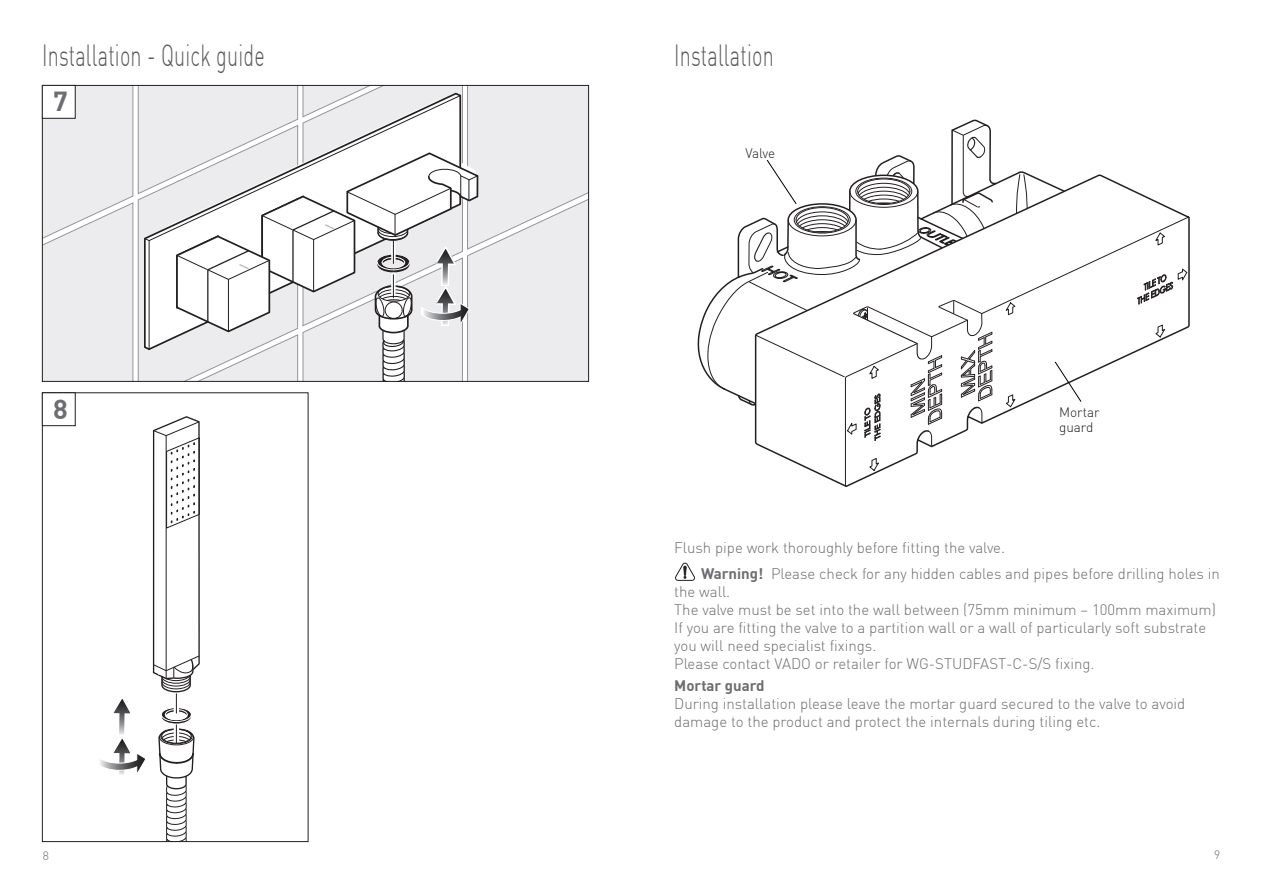
<style>
.page{position:relative;width:1263px;height:893px;background:#fff}
.page>*{position:absolute;margin:0;border:0;box-sizing:border-box;transform-origin:0 0}
.t1{font:300 30px "DIN";letter-spacing:.01em;color:#57585a;scale:.66 1}
.t2{font:700 27px "DIN";color:#6c6d70}
.main_body{font:300 15px/18px "DIN";color:#6c6d70}
.t3{font:300 13.5px/15px "DIN";color:#231f20}
.t4{font:300 12px "DIN";color:#6c6d70}
.s1{font-weight:700}
</style>
<div class="page">
<div style="left:42px;top:392px;width:266px;height:450px;border:1px solid #231f20"></div>
<div style="left:42px;top:392px;width:34px;height:34px;border:1px solid #231f20"></div>
<svg style="left:97px;top:416px;width:103px;height:426px"></svg>
<svg style="left:42px;top:85px;width:547px;height:296px"></svg>
<svg style="left:675px;top:562px;width:20px;height:19px"></svg>
<svg style="left:697px;top:119px;width:492px;height:368px"></svg>
<p class="t1" style="left:42px;top:37px;width:339px">Installation - Quick guide</p>
<p class="t2" style="left:53px;top:84px;width:16px">7</p>
<p class="t2" style="left:53px;top:391px;width:16px">8</p>
<p class="t1" style="left:674px;top:37px;width:152px">Installation</p>
<p class="t3" style="left:745px;top:146px;width:31px">Valve</p>
<p class="t3" style="left:1059px;top:404px;width:42px">Mortar guard</p>
<p class="main_body" style="left:674px;top:538px;width:332px">Flush pipe work thoroughly before fitting the valve.</p>
<p class="main_body" style="left:674px;top:565px;width:547px;text-indent:27px"><span class="s1">Warning!</span> Please check for any hidden cables and pipes before drilling holes in the wall.<br>The valve must be set into the wall between (75mm minimum – 100mm maximum)<br>If you are fitting the valve to a partition wall or a wall of particularly soft substrate you will need specialist fixings.<br>Please contact VADO or retailer for WG-STUDFAST-C-S/S fixing.</p>
<p class="main_body" style="left:674px;top:677px;width:513px"><span class="s1">Mortar guard<br></span>During installation please leave the mortar guard secured to the valve to avoid damage to the product and protect the internals during tiling etc.</p>
<p class="t4" style="left:43px;top:848px;width:8px">8</p>
<p class="t4" style="left:1214px;top:847px;width:8px">9</p>
</div>
